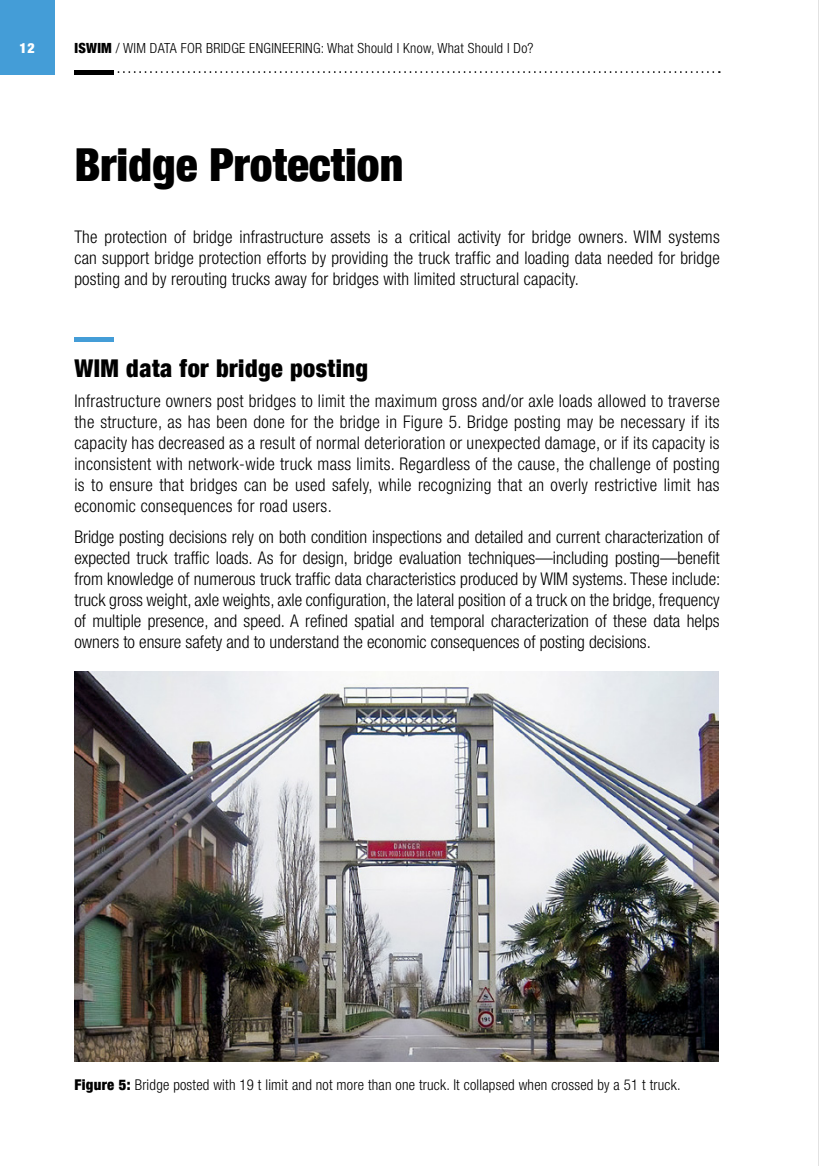
<style>
.page{position:relative;width:819px;height:1166px;background:#fff}
.page>*{position:absolute;margin:0;border:0;box-sizing:border-box;transform-origin:0 0}
.t1{font:900 condensed 45.5px "Helvetica Neue LT Com";color:#000}
.t2{font:900 condensed 24.5px "Helvetica Neue LT Com";letter-spacing:.02em;color:#000}
.t3{font:300 condensed 17.5px/21px "Helvetica Neue LT Com";letter-spacing:.01em;color:#000;text-align:justify}
.t4{font:300 condensed 14.88px "Helvetica Neue LT Com";letter-spacing:.015em;color:#000}
.t5{font:300 condensed 14px "Helvetica Neue LT Com";letter-spacing:.02em;color:#000}
.t6{font:900 condensed 14px "Helvetica Neue LT Com";color:#fff}
.s1{font-weight:900}
</style>
<div class="page">
<svg style="left:117px;top:71px;width:602px;height:2px"></svg>
<hr style="left:74px;top:70px;width:40px;height:4px;background:#000">
<div style="left:0;top:0;width:55px;height:74px;background:#449dd7"></div>
<div style="left:74px;top:337px;width:40px;height:5px;background:#449dd7"></div>
<img style="left:74px;top:672px;width:644px;height:390px">
<hr style="left:818px;top:0;width:1px;height:1166px;background:#c6c6c6">
<p class="t6" style="left:20px;top:40px;width:17px">12</p>
<p class="t5" style="left:74px;top:40px;width:460px"><span class="s1">ISWIM</span> / WIM DATA FOR BRIDGE ENGINEERING: What Should I Know, What Should I Do?</p>
<h1 class="t1" style="left:74px;top:138px;width:330px">Bridge Protection</h1>
<p class="t3" style="left:74px;top:226px;width:646px">The protection of bridge infrastructure assets is a critical activity for bridge owners. WIM systems can support bridge protection efforts by providing the truck traffic and loading data needed for bridge posting and by rerouting trucks away for bridges with limited structural capacity.</p>
<h2 class="t2" style="left:74px;top:353px;width:295px">WIM data for bridge posting</h2>
<p class="t3" style="left:74px;top:391px;width:646px">Infrastructure owners post bridges to limit the maximum gross and/or axle loads allowed to traverse the structure, as has been done for the bridge in Figure 5. Bridge posting may be necessary if its capacity has decreased as a result of normal deterioration or unexpected damage, or if its capacity is inconsistent with network-wide truck mass limits. Regardless of the cause, the challenge of posting is to ensure that bridges can be used safely, while recognizing that an overly restrictive limit has economic consequences for road users.</p>
<p class="t3" style="left:74px;top:527px;width:647px">Bridge posting decisions rely on both condition inspections and detailed and current characterization of expected truck traffic loads. As for design, bridge evaluation techniques—including posting—benefit from knowledge of numerous truck traffic data characteristics produced by WIM systems. These include: truck gross weight, axle weights, axle configuration, the lateral position of a truck on the bridge, frequency of multiple presence, and speed. A refined spatial and temporal characterization of these data helps owners to ensure safety and to understand the economic consequences of posting decisions.</p>
<p class="t4" style="left:74px;top:1076px;width:607px"><span class="s1">Figure 5:</span> Bridge posted with 19 t limit and not more than one truck. It collapsed when crossed by a 51 t truck.</p>
</div>
